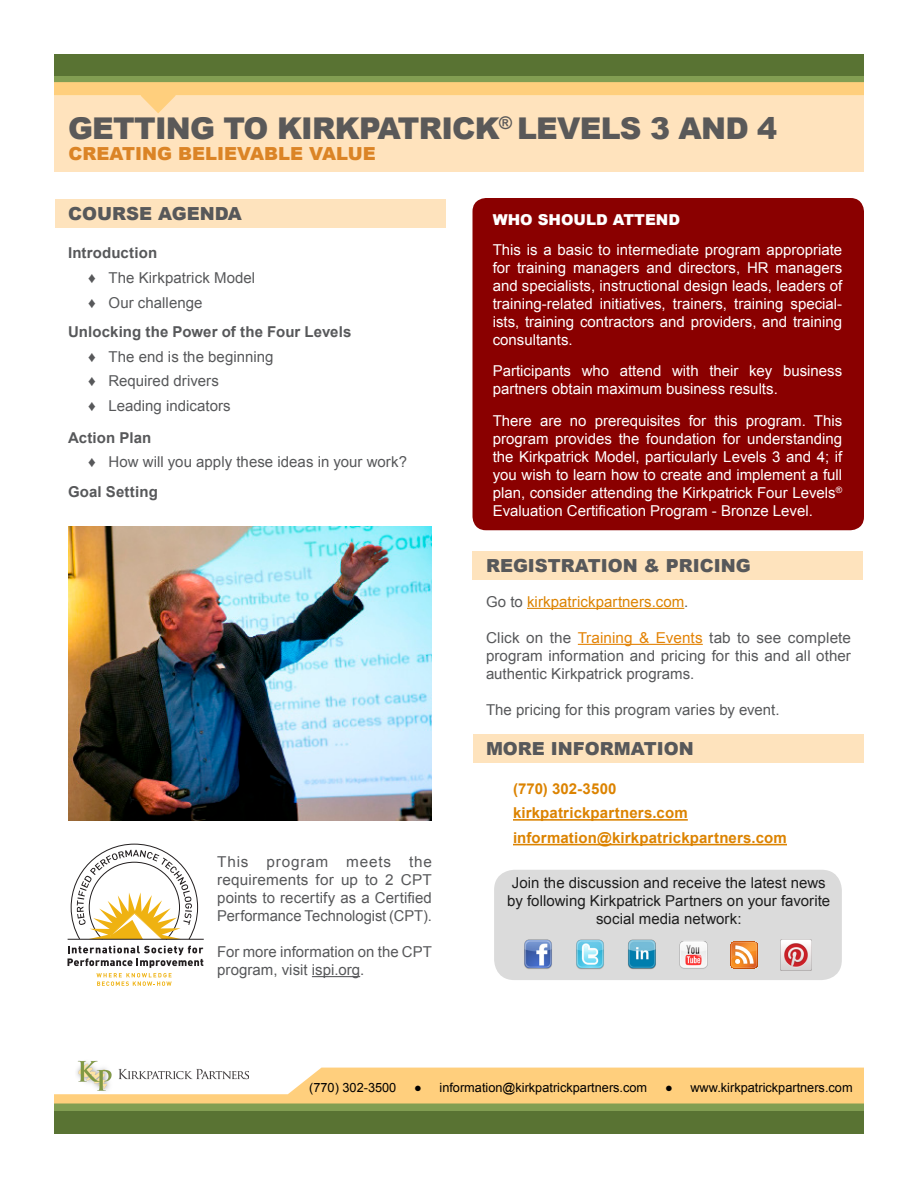
<style>
.page{position:relative;width:918px;height:1188px;background:#fff}
.page>*{position:absolute;margin:0;border:0;box-sizing:border-box;transform-origin:0 0}
.t1{font:900 30px "Arial";letter-spacing:-.025em;color:#5a5959}
.t2{font:900 18px "Arial";color:#57585a}
.t3{font:900 18px "Arial";color:#db8426}
.t4{font:15px/18px "Arial";color:#fff;text-align:justify}
.body{font:15px/18px "Arial";letter-spacing:.005em;color:#57585a;text-align:justify}
.body-2{font:15px/18px "Arial";letter-spacing:.005em;color:#1e1e1e;text-align:center}
.body-3{font:700 15px "Arial";letter-spacing:.01em;color:#dc8300}
.body-4{font:700 15px "Arial";letter-spacing:.01em;color:#57585a}
.body-5{font:15px "Arial";letter-spacing:.005em;color:#dc8300}
.t5{font:900 15px "Arial";color:#fff}
.t6{font:12.75px "Arial";color:#000}
.s1{color:#57585a}
.s2{color:#e38306}
</style>
<div class="page">
<div style="left:54px;top:1110px;width:810px;height:24px;background:#597333"></div>
<div style="left:54px;top:1103px;width:810px;height:8px;background:#829e52"></div>
<svg style="left:54px;top:1068px;width:810px;height:36px"></svg>
<img style="left:68px;top:1060px;width:180px;height:38px">
<div style="left:54px;top:75px;width:810px;height:9px;background:#829e52"></div>
<div style="left:54px;top:54px;width:810px;height:22px;background:#597333"></div>
<div style="left:54px;top:96px;width:810px;height:76px;background:#ffe3bd"></div>
<svg style="left:54px;top:82px;width:810px;height:31px"></svg>
<div style="left:473px;top:734px;width:391px;height:29px;background:#fee3bd"></div>
<div style="left:472px;top:551px;width:391px;height:29px;background:#fee3bd"></div>
<div style="left:55px;top:199px;width:391px;height:29px;background:#fee3bd"></div>
<hr style="left:312px;top:976px;width:48px;height:1px;background:#57585a">
<img style="left:68px;top:526px;width:364px;height:294px">
<hr style="left:527px;top:608px;width:157px;height:1px;background:#dc8300">
<hr style="left:578px;top:644px;width:125px;height:1px;background:#e38306">
<hr style="left:513px;top:819px;width:175px;height:2px;background:#dc8300">
<hr style="left:513px;top:844px;width:274px;height:1px;background:#dc8300">
<svg style="left:68px;top:844px;width:135px;height:142px"></svg>
<hr style="left:68px;top:939px;width:136px;height:1px;background:#231f20">
<div style="left:472px;top:198px;width:392px;height:332px;background:#8a0000;border-radius:14px"></div>
<div style="left:494px;top:870px;width:348px;height:110px;background:#dbdbdb;border-radius:20px"></div>
<img style="left:780px;top:940px;width:32px;height:31px">
<img style="left:679px;top:941px;width:29px;height:28px">
<img style="left:576px;top:940px;width:28px;height:29px">
<img style="left:628px;top:940px;width:28px;height:29px">
<img style="left:524px;top:940px;width:28px;height:29px">
<img style="left:731px;top:941px;width:27px;height:27px">
<h1 class="t1" style="left:68px;top:106px;width:711px">GETTING TO KIRKPATRICK<sup>®</sup> LEVELS 3 AND 4</h1>
<p class="t3" style="left:69px;top:140px;width:309px">CREATING BELIEVABLE VALUE</p>
<p class="t2" style="left:68px;top:200px;width:175px">COURSE AGENDA</p>
<p class="body-4" style="left:68px;top:243px;width:91px">Introduction</p>
<p class="body" style="left:88px;top:269px;width:168px">♦ The Kirkpatrick Model</p>
<p class="body" style="left:88px;top:293px;width:116px">♦ Our challenge</p>
<p class="body-4" style="left:68px;top:322px;width:285px">Unlocking the Power of the Four Levels</p>
<p class="body" style="left:88px;top:347px;width:187px">♦ The end is the beginning</p>
<p class="body" style="left:88px;top:372px;width:132px">♦ Required drivers</p>
<p class="body" style="left:88px;top:397px;width:144px">♦ Leading indicators</p>
<p class="body-4" style="left:68px;top:427px;width:85px">Action Plan</p>
<p class="body" style="left:88px;top:453px;width:321px">♦ How will you apply these ideas in your work?</p>
<p class="body-4" style="left:68px;top:482px;width:91px">Goal Setting</p>
<p class="body" style="left:217px;top:853px;width:216px">This program meets the requirements for up to 2 CPT points to recertify as a Certified Performance Technologist (CPT).</p>
<p class="body" style="left:217px;top:943px;width:216px">For more information on the CPT program, visit ispi.org.</p>
<p class="t5" style="left:493px;top:208px;width:189px">WHO SHOULD ATTEND</p>
<p class="t4" style="left:493px;top:240px;width:351px">This is a basic to intermediate program appropriate for training managers and directors, HR managers and specialists, instructional design leads, leaders of training-related initiatives, trainers, training special&shy;ists, training contractors and providers, and training consultants.</p>
<p class="t4" style="left:493px;top:362px;width:351px">Participants who attend with their key business partners obtain maximum business results.</p>
<p class="t4" style="left:493px;top:411px;width:351px">There are no prerequisites for this program. This program provides the foundation for understanding the Kirkpatrick Model, particularly Levels 3 and 4; if you wish to learn how to create and implement a full plan, consider attending the Kirkpatrick Four Levels<sup>® </sup>Evaluation Certification Program - Bronze Level.</p>
<p class="t2" style="left:486px;top:553px;width:266px">REGISTRATION &amp; PRICING</p>
<p class="body-5" style="left:486px;top:592px;width:204px"><span class="s1">Go to</span> kirkpatrickpartners.com<span class="s1">.</span></p>
<p class="body" style="left:486px;top:629px;width:367px">Click on the <span class="s2">Training &amp; Events</span> tab to see complete program information and pricing for this and all other authentic Kirkpatrick programs.</p>
<p class="body" style="left:486px;top:701px;width:295px">The pricing for this program varies by event.</p>
<p class="t2" style="left:486px;top:736px;width:209px">MORE INFORMATION</p>
<p class="body-3" style="left:513px;top:778px;width:105px">(770) 302-3500</p>
<p class="body-3" style="left:513px;top:803px;width:176px">kirkpatrickpartners.com</p>
<p class="body-3" style="left:513px;top:828px;width:275px">information@kirkpatrickpartners.com</p>
<p class="body-2" style="left:507px;top:874px;width:324px">Join the discussion and receive the latest news by following Kirkpatrick Partners on your favorite social media network:</p>
<p class="t6" style="left:309px;top:1079px;width:89px">(770) 302-3500</p>
<p class="t6" style="left:414px;top:1079px;width:235px">● information@kirkpatrickpartners.com</p>
<p class="t6" style="left:665px;top:1079px;width:189px">● www.kirkpatrickpartners.com</p>
</div>
